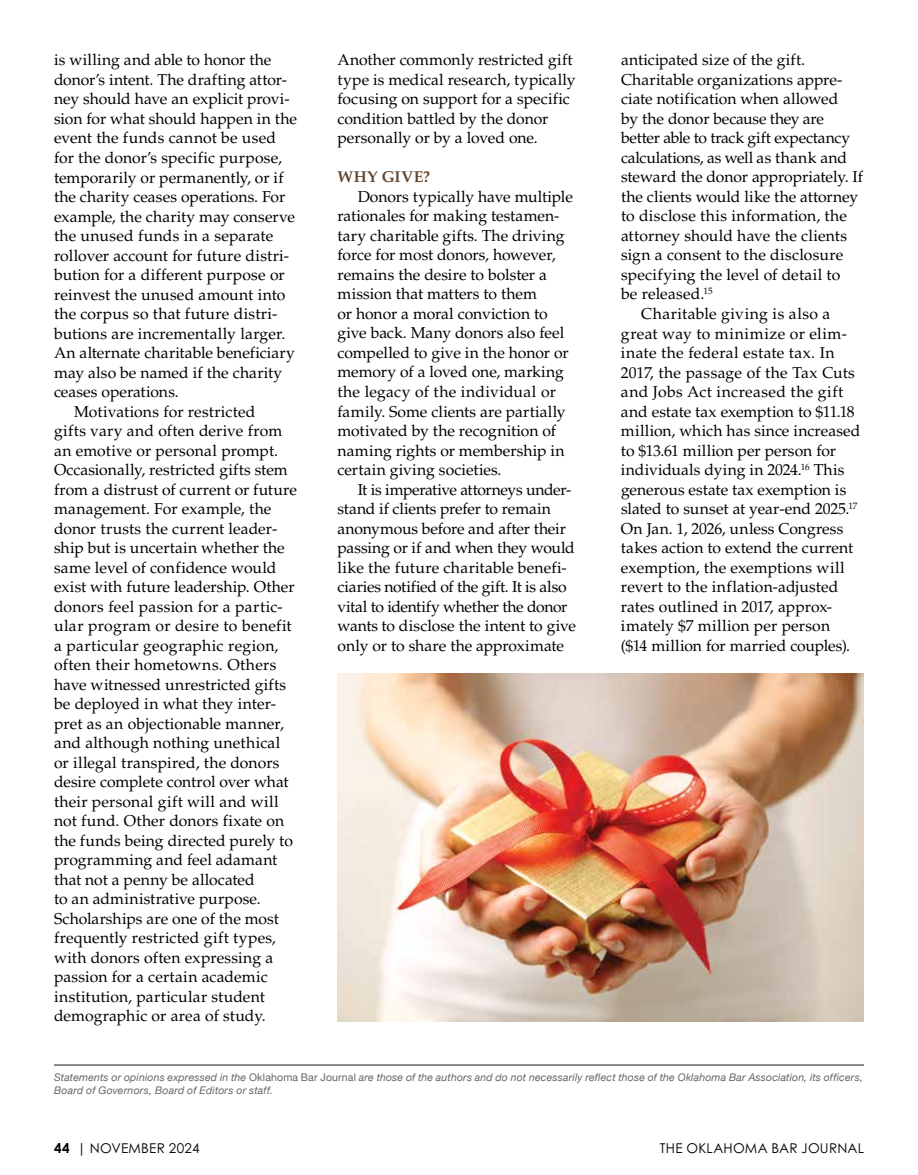
<style>
.page{position:relative;width:918px;height:1175px;background:#fff}
.page>*{position:absolute;margin:0;border:0;box-sizing:border-box;transform-origin:0 0}
.t1{font:15.75px/19.5px "Palatino LT Std";letter-spacing:.02em;color:#000}
.t2{font:15.75px "Palatino LT Std";letter-spacing:.04em;color:#000}
.t3{font:15.75px "Palatino LT Std";letter-spacing:-.015em;color:#000}
.t4{font:15.75px "Palatino LT Std";letter-spacing:-.01em;color:#000}
.t5{font:15.75px "Palatino LT Std";letter-spacing:.06em;color:#000}
.t6{font:700 15.75px "Palatino LT Std";letter-spacing:.025em;color:#624732}
.t7{font:13.5px "Century Gothic Pro";letter-spacing:.015em;color:#000}
.t8{font:italic 10.5px/13.2px "Helvetica Neue";letter-spacing:.02em;color:#636466}
.s1{font-style:normal}
.s2{font-weight:700}
</style>
<div class="page">
<hr style="left:54px;top:1064px;width:810px;height:1px;background:#636466">
<img style="left:338px;top:673px;width:526px;height:348px">
<p class="t1" style="left:54px;top:51px;width:219px">is willing and able to honor the</p>
<p class="t1" style="left:54px;top:70px;width:235px">donor’s intent. The drafting attor-</p>
<p class="t1" style="left:54px;top:90px;width:237px">ney should have an explicit provi-</p>
<p class="t1" style="left:54px;top:109px;width:244px">sion for what should happen in the</p>
<p class="t1" style="left:54px;top:129px;width:224px">event the funds cannot be used</p>
<p class="t1" style="left:54px;top:148px;width:229px">for the donor’s specific purpose,</p>
<p class="t1" style="left:54px;top:168px;width:231px">temporarily or permanently, or if</p>
<p class="t1" style="left:54px;top:187px;width:233px">the charity ceases operations. For</p>
<p class="t1" style="left:54px;top:207px;width:243px">example, the charity may conserve</p>
<p class="t1" style="left:54px;top:226px;width:221px">the unused funds in a separate</p>
<p class="t1" style="left:54px;top:246px;width:237px">rollover account for future distri-</p>
<p class="t2" style="left:54px;top:265px;width:232px">bution for a different purpose or</p>
<p class="t1" style="left:54px;top:285px;width:233px">reinvest the unused amount into</p>
<p class="t1" style="left:54px;top:304px;width:225px">the corpus so that future distri-</p>
<p class="t1" style="left:54px;top:324px;width:233px">butions are incrementally larger.</p>
<p class="t1" style="left:54px;top:343px;width:242px">An alternate charitable beneficiary</p>
<p class="t1" style="left:54px;top:363px;width:230px">may also be named if the charity</p>
<p class="t1" style="left:54px;top:382px;width:126px">ceases operations.</p>
<p class="t1" style="left:74px;top:402px;width:183px">Motivations for restricted</p>
<p class="t1" style="left:54px;top:421px;width:230px">gifts vary and often derive from</p>
<p class="t1" style="left:54px;top:441px;width:226px">an emotive or personal prompt.</p>
<p class="t1" style="left:54px;top:460px;width:235px">Occasionally, restricted gifts stem</p>
<p class="t1" style="left:54px;top:480px;width:245px">from a distrust of current or future</p>
<p class="t1" style="left:54px;top:499px;width:219px">management. For example, the</p>
<p class="t1" style="left:54px;top:519px;width:225px">donor trusts the current leader-</p>
<p class="t1" style="left:54px;top:538px;width:232px">ship but is uncertain whether the</p>
<p class="t1" style="left:54px;top:558px;width:224px">same level of confidence would</p>
<p class="t1" style="left:54px;top:577px;width:242px">exist with future leadership. Other</p>
<p class="t1" style="left:54px;top:597px;width:230px">donors feel passion for a partic-</p>
<p class="t1" style="left:54px;top:616px;width:239px">ular program or desire to benefit</p>
<p class="t2" style="left:54px;top:636px;width:226px">a particular geographic region,</p>
<p class="t1" style="left:54px;top:655px;width:224px">often their hometowns. Others</p>
<p class="t1" style="left:54px;top:675px;width:234px">have witnessed unrestricted gifts</p>
<p class="t1" style="left:54px;top:694px;width:224px">be deployed in what they inter-</p>
<p class="t1" style="left:54px;top:714px;width:231px">pret as an objectionable manner,</p>
<p class="t1" style="left:54px;top:733px;width:228px">and although nothing unethical</p>
<p class="t1" style="left:54px;top:753px;width:227px">or illegal transpired, the donors</p>
<p class="t1" style="left:54px;top:772px;width:236px">desire complete control over what</p>
<p class="t1" style="left:54px;top:792px;width:226px">their personal gift will and will</p>
<p class="t1" style="left:54px;top:811px;width:232px">not fund. Other donors fixate on</p>
<p class="t1" style="left:54px;top:831px;width:240px">the funds being directed purely to</p>
<p class="t1" style="left:54px;top:850px;width:225px">programming and feel adamant</p>
<p class="t1" style="left:54px;top:870px;width:202px">that not a penny be allocated</p>
<p class="t1" style="left:54px;top:889px;width:208px">to an administrative purpose.</p>
<p class="t1" style="left:54px;top:909px;width:226px">Scholarships are one of the most</p>
<p class="t1" style="left:54px;top:928px;width:223px">frequently restricted gift types,</p>
<p class="t1" style="left:54px;top:948px;width:221px">with donors often expressing a</p>
<p class="t1" style="left:54px;top:967px;width:215px">passion for a certain academic</p>
<p class="t1" style="left:54px;top:987px;width:212px">institution, particular student</p>
<p class="t1" style="left:54px;top:1006px;width:213px">demographic or area of study.</p>
<p class="t1" style="left:338px;top:51px;width:240px">Another commonly restricted gift type is medical research, typically focusing on support for a specific condition battled by the donor personally or by a loved one.</p>
<p class="t6" style="left:338px;top:168px;width:94px">WHY GIVE?</p>
<p class="t1" style="left:338px;top:187px;width:237px;text-indent:20px">Donors typically have multiple rationales for making testamen&shy;tary charitable gifts. The driving force for most donors, however, remains the desire to bolster a mission that matters to them<br>or honor a moral conviction to give back. Many donors also feel compelled to give in the honor or memory of a loved one, marking the legacy of the individual or family. Some clients are partially motivated by the recognition of naming rights or membership in certain giving societies.</p>
<p class="t1" style="left:338px;top:480px;width:240px;text-indent:20px">It is imperative attorneys under&shy;stand if clients prefer to remain anonymous before and after their passing or if and when they would like the future charitable benefi&shy;ciaries notified of the gift. It is also vital to identify whether the donor wants to disclose the intent to give only or to share the approximate</p>
<p class="t1" style="left:621px;top:50px;width:186px">anticipated size of the gift.</p>
<p class="t1" style="left:621px;top:70px;width:223px">Charitable organizations appre-</p>
<p class="t1" style="left:621px;top:89px;width:219px">ciate notification when allowed</p>
<p class="t1" style="left:621px;top:109px;width:205px">by the donor because they are</p>
<p class="t1" style="left:621px;top:128px;width:231px">better able to track gift expectancy</p>
<p class="t1" style="left:621px;top:148px;width:228px">calculations, as well as thank and</p>
<p class="t5" style="left:621px;top:168px;width:244px">steward the donor appropriately. If</p>
<p class="t1" style="left:621px;top:187px;width:239px">the clients would like the attorney</p>
<p class="t1" style="left:621px;top:206px;width:227px">to disclose this information, the</p>
<p class="t1" style="left:621px;top:226px;width:228px">attorney should have the clients</p>
<p class="t1" style="left:621px;top:245px;width:224px">sign a consent to the disclosure</p>
<p class="t1" style="left:621px;top:265px;width:221px">specifying the level of detail to</p>
<p class="t1" style="left:621px;top:284px;width:93px">be released.<sup>15</sup></p>
<p class="t1" style="left:641px;top:304px;width:191px">Charitable giving is also a</p>
<p class="t1" style="left:621px;top:324px;width:227px">great way to minimize or elim-</p>
<p class="t1" style="left:621px;top:343px;width:215px">inate the federal estate tax. In</p>
<p class="t4" style="left:621px;top:363px;width:236px">2017, the passage of the Tax Cuts</p>
<p class="t1" style="left:621px;top:382px;width:224px">and Jobs Act increased the gift</p>
<p class="t1" style="left:621px;top:402px;width:235px">and estate tax exemption to $11.18</p>
<p class="t1" style="left:621px;top:421px;width:241px">million, which has since increased</p>
<p class="t1" style="left:621px;top:441px;width:217px">to $13.61 million per person for</p>
<p class="t3" style="left:621px;top:460px;width:225px">individuals dying in 2024.<sup>16</sup> This</p>
<p class="t1" style="left:621px;top:480px;width:227px">generous estate tax exemption is</p>
<p class="t1" style="left:621px;top:499px;width:238px">slated to sunset at year-end 2025.<sup>17</sup></p>
<p class="t3" style="left:621px;top:519px;width:224px">On Jan. 1, 2026, unless Congress</p>
<p class="t1" style="left:621px;top:538px;width:234px">takes action to extend the current</p>
<p class="t1" style="left:621px;top:558px;width:225px">exemption, the exemptions will</p>
<p class="t1" style="left:621px;top:577px;width:219px">revert to the inflation-adjusted</p>
<p class="t4" style="left:621px;top:597px;width:213px">rates outlined in 2017, approx-</p>
<p class="t1" style="left:621px;top:616px;width:211px">imately $7 million per person</p>
<p class="t1" style="left:621px;top:636px;width:231px">($14 million for married couples).</p>
<p class="t8" style="left:54px;top:1070px;width:810px">Statements or opinions expressed in the <span class="s1">Oklahoma Bar Journal</span> are those of the authors and do not necessarily reflect those of the Oklahoma Bar Association, its officers,<br>Board of Governors, Board of Editors or staff.</p>
<p class="t7" style="left:54px;top:1139px;width:147px"><span class="s2">44</span> | NOVEMBER 2024</p>
<p class="t7" style="left:660px;top:1139px;width:206px">THE OKLAHOMA BAR JOURNAL</p>
</div>
